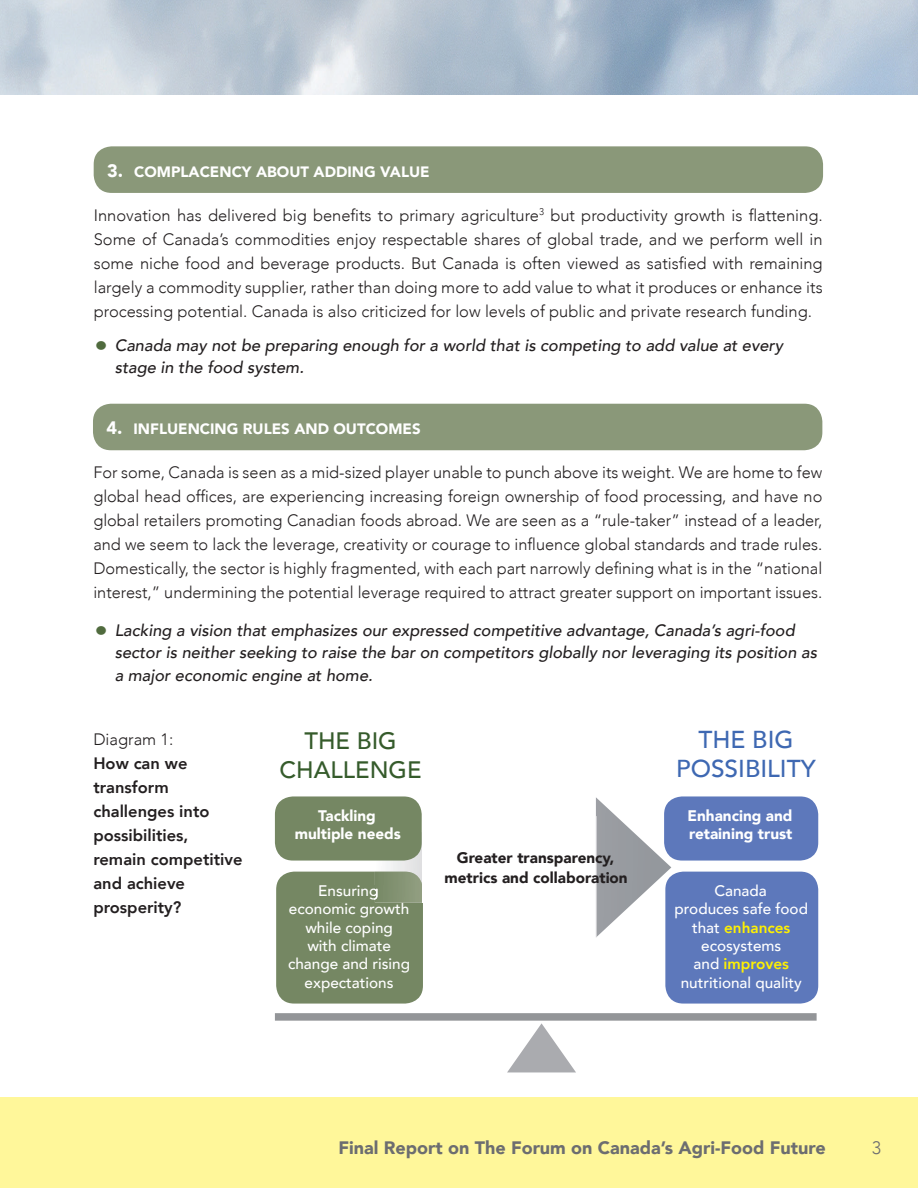
<style>
.page{position:relative;width:918px;height:1188px;background:#fff}
.page>*{position:absolute;margin:0;border:0;box-sizing:border-box;transform-origin:0 0}
.t1{font:500 24.45px/29.4px "Avenir";color:#3e68b2;text-align:center}
.t2{font:500 23.7px/28.5px "Avenir";color:#355b2b;text-align:center}
.t3{font:900 18px "Avenir";color:#6c6d70}
.t4{font:300 18px "Avenir";color:#6c6d70}
.t5{font:300 16.5px/24px "Avenir";color:#231f20;text-align:justify}
.t6{font:italic 500 16.5px/22.5px "Avenir";color:#231f20}
.t7{font:800 16.5px/24px "Avenir";color:#231f20}
.t8{font:500 15.3px/18.3px "Avenir";color:#fff;text-align:center}
.t9{font:900 15.3px/18.3px "Avenir";color:#fff;text-align:center}
.t10{font:900 15.3px/20.4px "Avenir";color:#231f20;text-align:center}
.t11{font:900 15px "Avenir";color:#fff}
.s1{font-size:18px}
.s2{font-weight:900;font-style:normal;font-size:24.3px;color:#506b3e}
.s3{font-weight:800;color:#fff101}
</style>
<div class="page">
<div style="left:0;top:1097px;width:918px;height:91px;background:#fff79a"></div>
<div style="left:94px;top:146px;width:729px;height:47px;background:#8a9879;border-radius:18px"></div>
<div style="left:93px;top:404px;width:729px;height:46px;background:#8a9879;border-radius:18px"></div>
<div style="left:276px;top:872px;width:147px;height:132px;background:#758763;border-radius:18px"></div>
<div style="left:275px;top:1013px;width:542px;height:8px;background:#939598"></div>
<svg style="left:507px;top:1023px;width:69px;height:49px"></svg>
<svg style="left:375px;top:847px;width:48px;height:56px"></svg>
<hr style="left:375px;top:885px;width:4px;height:15px;background:#778965">
<svg style="left:596px;top:797px;width:75px;height:141px"></svg>
<div style="left:275px;top:796px;width:147px;height:65px;background:#758763;border-radius:18px"></div>
<div style="left:665px;top:872px;width:153px;height:132px;background:#5d78bb;border-radius:18px"></div>
<div style="left:664px;top:796px;width:154px;height:65px;background:#5d78bb;border-radius:18px"></div>
<p class="t11" style="left:107px;top:159px;width:324px"><span class="s1">3.</span> COMPLACENCY ABOUT ADDING VALUE</p>
<p class="t5" style="left:94px;top:203px;width:731px">Innovation has delivered big benefits to primary agriculture<sup>3</sup> but productivity growth is flattening.<br>Some of Canada’s commodities enjoy respectable shares of global trade, and we perform well in some niche food and beverage products. But Canada is often viewed as satisfied with remaining largely a commodity supplier, rather than doing more to add value to what it produces or enhance its processing potential. Canada is also criticized for low levels of public and private research funding.</p>
<p class="t6" style="left:115px;top:334px;width:670px;text-indent:-20px"><span class="s2">•</span> Canada may not be preparing enough for a world that is competing to add value at every stage in the food system.</p>
<p class="t11" style="left:106px;top:416px;width:316px"><span class="s1">4.</span> INFLUENCING RULES AND OUTCOMES</p>
<p class="t5" style="left:93px;top:460px;width:731px">For some, Canada is seen as a mid-sized player unable to punch above its weight. We are home to few global head offices, are experiencing increasing foreign ownership of food processing, and have no global retailers promoting Canadian foods abroad. We are seen as a “rule-taker” instead of a leader, and we seem to lack the leverage, creativity or courage to influence global standards and trade rules.<br>Domestically, the sector is highly fragmented, with each part narrowly defining what is in the “national interest,” undermining the potential leverage required to attract greater support on important issues.</p>
<p class="t6" style="left:115px;top:619px;width:704px;text-indent:-20px"><span class="s2">•</span> Lacking a vision that emphasizes our expressed competitive advantage, Canada’s agri-food sector is neither seeking to raise the bar on competitors globally nor leveraging its position as a major economic engine at home.</p>
<p class="t5" style="left:93px;top:727px;width:82px">Diagram 1:</p>
<p class="t7" style="left:93px;top:751px;width:151px">How can we transform challenges into possibilities, remain competitive and achieve prosperity?</p>
<h2 class="t2" style="left:280px;top:726px;width:143px">THE BIG<br>CHALLENGE</h2>
<h1 class="t1" style="left:676px;top:723px;width:141px">THE BIG<br>POSSIBILITY</h1>
<p class="t9" style="left:295px;top:806px;width:108px">Tackling multiple needs</p>
<p class="t8" style="left:318px;top:881px;width:62px">Ensuring</p>
<p class="t8" style="left:288px;top:899px;width:124px">economic growth while coping<br>with climate change and rising expectations</p>
<p class="t10" style="left:445px;top:847px;width:185px">Greater transparency, metrics and collaboration</p>
<p class="t9" style="left:687px;top:806px;width:107px;text-align:left">Enhancing and retaining trust</p>
<p class="t8" style="left:675px;top:881px;width:135px">Canada<br>produces safe food that <span class="s3">enhances </span>ecosystems<br>and <span class="s3">improves </span>nutritional quality</p>
<p class="t3" style="left:338px;top:1132px;width:489px">Final Report on The Forum on Canada’s Agri-Food Future</p>
<p class="t4" style="left:872px;top:1137px;width:11px">3</p>
</div>
